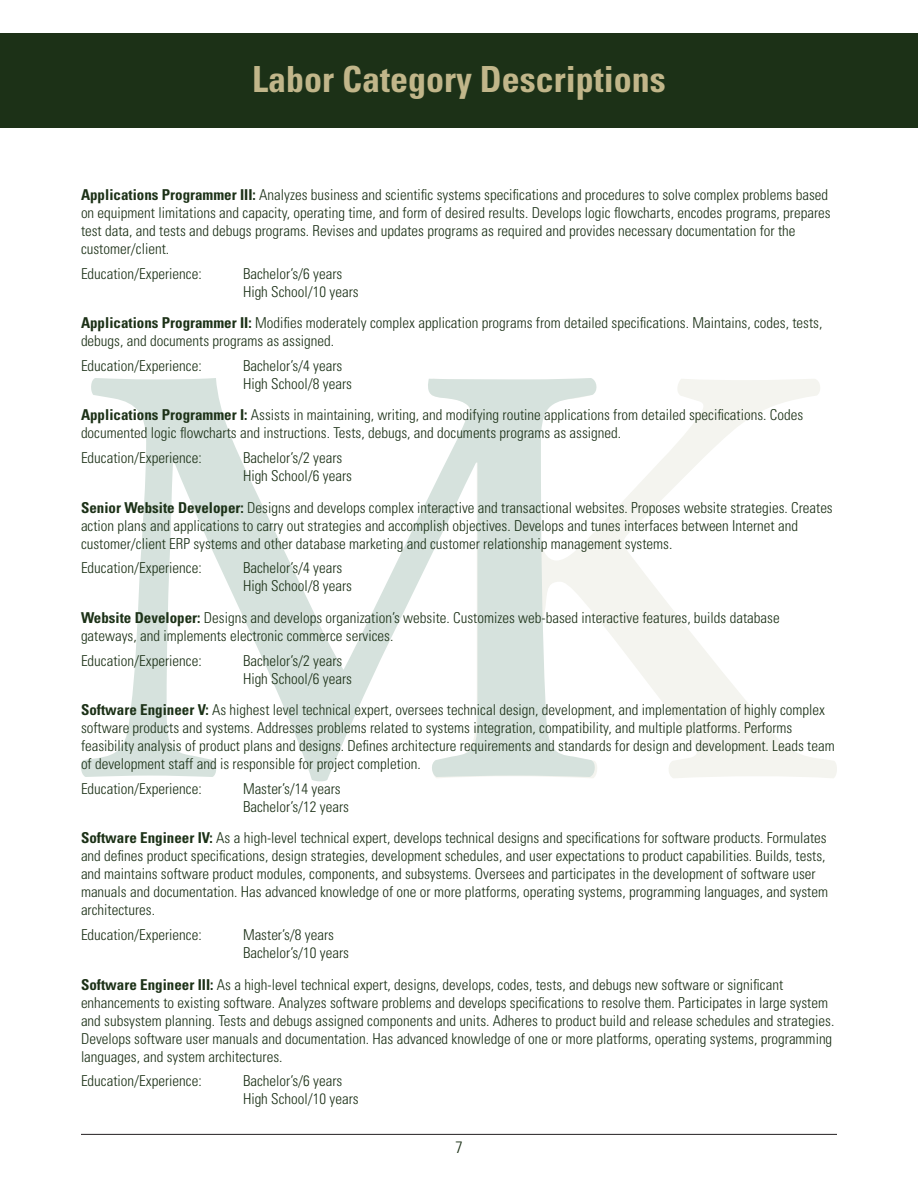
<style>
.page{position:relative;width:918px;height:1188px;background:#fff}
.page>*{position:absolute;margin:0;border:0;box-sizing:border-box;transform-origin:0 0}
.t1{font:700 condensed 36px "Univers LT Std";color:#c1b68a}
.t2{font:300 condensed 16.5px "Univers LT Std";color:#1c3117}
.Body_Text{font:300 condensed 15px/18px "Univers LT Std";color:#1c3117}
.s1{font-weight:700}
</style>
<div class="page">
<hr style="left:81px;top:1134px;width:756px;height:1px;background:#231f20">
<svg style="left:599px;top:379px;width:238px;height:399px"></svg>
<svg style="left:81px;top:378px;width:518px;height:404px"></svg>
<div style="left:0;top:34px;width:918px;height:94px;background:#1c3117"></div>
<p class="t1" style="left:252px;top:57px;width:415px">Labor Category Descriptions</p>
<p class="Body_Text" style="left:81px;top:186px;width:751px"><span class="s1">Applications Programmer III:</span> Analyzes business and scientific systems specifications and procedures to solve complex problems based on equipment limitations and capacity, operating time, and form of desired results. Develops logic flowcharts, encodes programs, prepares test data, and tests and debugs programs. Revises and updates programs as required and provides necessary documentation for the customer/client.</p>
<p class="Body_Text" style="left:81px;top:264px;width:122px">Education/Experience:</p>
<p class="Body_Text" style="left:243px;top:264px;width:117px">Bachelor’s/6 years<br>High School/10 years</p>
<p class="Body_Text" style="left:81px;top:314px;width:743px"><span class="s1">Applications Programmer II:</span> Modifies moderately complex application programs from detailed specifications. Maintains, codes, tests, debugs, and documents programs as assigned.</p>
<p class="Body_Text" style="left:81px;top:357px;width:122px">Education/Experience:</p>
<p class="Body_Text" style="left:243px;top:357px;width:111px">Bachelor’s/4 years<br>High School/8 years</p>
<p class="Body_Text" style="left:81px;top:406px;width:724px"><span class="s1">Applications Programmer I:</span> Assists in maintaining, writing, and modifying routine applications from detailed specifications. Codes documented logic flowcharts and instructions. Tests, debugs, and documents programs as assigned.</p>
<p class="Body_Text" style="left:81px;top:449px;width:122px">Education/Experience:</p>
<p class="Body_Text" style="left:243px;top:449px;width:111px">Bachelor’s/2 years<br>High School/6 years</p>
<p class="Body_Text" style="left:81px;top:498px;width:753px"><span class="s1">Senior Website Developer:</span> Designs and develops complex interactive and transactional websites. Proposes website strategies. Creates action plans and applications to carry out strategies and accomplish objectives. Develops and tunes interfaces between Internet and customer/client ERP systems and other database marketing and customer relationship management systems.</p>
<p class="Body_Text" style="left:81px;top:559px;width:122px">Education/Experience:</p>
<p class="Body_Text" style="left:243px;top:559px;width:111px">Bachelor’s/4 years<br>High School/8 years</p>
<p class="Body_Text" style="left:81px;top:609px;width:700px"><span class="s1">Website Developer:</span> Designs and develops organization’s website. Customizes web-based interactive features, builds database gateways, and implements electronic commerce services.</p>
<p class="Body_Text" style="left:81px;top:651px;width:122px">Education/Experience:</p>
<p class="Body_Text" style="left:243px;top:651px;width:111px">Bachelor’s/2 years<br>High School/6 years</p>
<p class="Body_Text" style="left:81px;top:701px;width:755px"><span class="s1">Software Engineer V:</span> As highest level technical expert, oversees technical design, development, and implementation of highly complex software products and systems. Addresses problems related to systems integration, compatibility, and multiple platforms. Performs feasibility analysis of product plans and designs. Defines architecture requirements and standards for design and development. Leads team of development staff and is responsible for project completion.</p>
<p class="Body_Text" style="left:81px;top:780px;width:122px">Education/Experience:</p>
<p class="Body_Text" style="left:243px;top:780px;width:108px">Master’s/14 years<br>Bachelor’s/12 years</p>
<p class="Body_Text" style="left:81px;top:829px;width:749px"><span class="s1">Software Engineer IV:</span> As a high-level technical expert, develops technical designs and specifications for software products. Formulates and defines product specifications, design strategies, development schedules, and user expectations to product capabilities. Builds, tests, and maintains software product modules, components, and subsystems. Oversees and participates in the development of software user manuals and documentation. Has advanced knowledge of one or more platforms, operating systems, programming languages, and system architectures.</p>
<p class="Body_Text" style="left:81px;top:926px;width:122px">Education/Experience:</p>
<p class="Body_Text" style="left:243px;top:926px;width:108px">Master’s/8 years<br>Bachelor’s/10 years</p>
<p class="Body_Text" style="left:81px;top:975px;width:755px"><span class="s1">Software Engineer III:</span> As a high-level technical expert, designs, develops, codes, tests, and debugs new software or significant enhancements to existing software. Analyzes software problems and develops specifications to resolve them. Participates in large system and subsystem planning. Tests and debugs assigned components and units. Adheres to product build and release schedules and strategies.<br>Develops software user manuals and documentation. Has advanced knowledge of one or more platforms, operating systems, programming languages, and system architectures.</p>
<p class="Body_Text" style="left:81px;top:1072px;width:122px">Education/Experience:</p>
<p class="Body_Text" style="left:243px;top:1072px;width:117px">Bachelor’s/6 years<br>High School/10 years</p>
<p class="t2" style="left:455px;top:1137px;width:9px">7</p>
</div>
